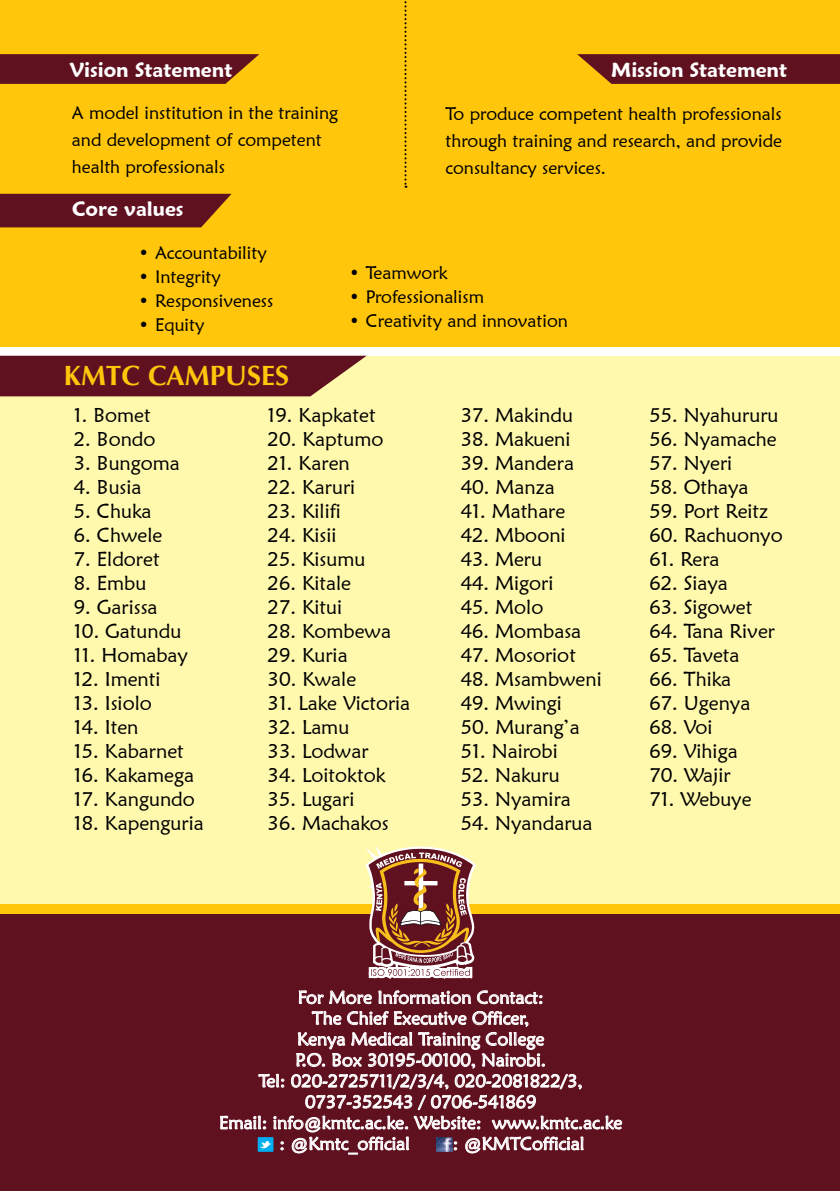
<style>
.page{position:relative;width:840px;height:1191px;background:#fff}
.page>*{position:absolute;margin:0;border:0;box-sizing:border-box;transform-origin:0 0}
.t1{font:700 28px "Optima LT Std";color:#ffc60b}
.t2{font:20px "Maiandra GD";color:#000}
.t3{font:600 20px "Maiandra GD";color:#fff}
.t4{font:18px/27px "Maiandra GD";color:#000}
.t5{font:18px "Maiandra GD";color:#fff}
</style>
<div class="page">
<div style="left:0;top:356px;width:839px;height:548px;background:#fff9ae"></div>
<div style="left:0;top:0;width:839px;height:346px;background:#ffc60b"></div>
<div style="left:0;top:904px;width:839px;height:287px;background:#5f1120"></div>
<div style="left:0;top:904px;width:839px;height:10px;background:#ffc60b"></div>
<svg style="left:0;top:356px;width:366px;height:40px;background:#6a212a"></svg>
<svg style="left:220px;top:1011px;width:402px;height:143px"></svg>
<svg style="left:298px;top:845px;width:244px;height:159px"></svg>
<svg style="left:577px;top:54px;width:262px;height:30px;background:#6a1e1e"></svg>
<svg style="left:0;top:54px;width:259px;height:30px;background:#6a1d1e"></svg>
<div style="left:0;top:194px;width:231px;height:33px;background:#5f1120"></div>
<svg style="left:404px;top:1px;width:2px;height:187px"></svg>
<p class="t3" style="left:70px;top:58px;width:164px">Vision Statement</p>
<p class="t3" style="left:611px;top:58px;width:177px">Mission Statement</p>
<p class="t4" style="left:445px;top:100px;width:338px;text-align:justify">To produce competent health professionals through training and research, and provide consultancy services.</p>
<p class="t4" style="left:72px;top:99px;width:268px">A model institution in the training and development of competent health professionals</p>
<p class="t3" style="left:72px;top:197px;width:113px">Core values</p>
<p class="t4" style="left:138px;top:239px;width:130px">• Accountability</p>
<p class="t4" style="left:138px;top:263px;width:84px">• Integrity</p>
<p class="t4" style="left:138px;top:287px;width:136px">• Responsiveness</p>
<p class="t4" style="left:138px;top:311px;width:67px">• Equity</p>
<h1 class="t1" style="left:64px;top:359px;width:226px">KMTC CAMPUSES</h1>
<p class="t4" style="left:349px;top:259px;width:100px">• Teamwork</p>
<p class="t4" style="left:349px;top:283px;width:136px">• Professionalism</p>
<p class="t4" style="left:349px;top:307px;width:220px">• Creativity and innovation</p>
<p class="t2" style="left:74px;top:403px;width:78px">1. Bomet</p>
<p class="t2" style="left:74px;top:427px;width:83px">2. Bondo</p>
<p class="t2" style="left:74px;top:451px;width:107px">3. Bungoma</p>
<p class="t2" style="left:74px;top:475px;width:69px">4. Busia</p>
<p class="t2" style="left:74px;top:499px;width:79px">5. Chuka</p>
<p class="t2" style="left:74px;top:523px;width:90px">6. Chwele</p>
<p class="t2" style="left:74px;top:547px;width:87px">7. Eldoret</p>
<p class="t2" style="left:74px;top:571px;width:74px">8. Embu</p>
<p class="t2" style="left:74px;top:595px;width:85px">9. Garissa</p>
<p class="t2" style="left:74px;top:619px;width:109px">10. Gatundu</p>
<p class="t2" style="left:74px;top:643px;width:115px">11. Homabay</p>
<p class="t2" style="left:74px;top:667px;width:88px">12. Imenti</p>
<p class="t2" style="left:74px;top:691px;width:79px">13. Isiolo</p>
<p class="t2" style="left:74px;top:715px;width:66px">14. Iten</p>
<p class="t2" style="left:74px;top:739px;width:111px">15. Kabarnet</p>
<p class="t2" style="left:74px;top:763px;width:122px">16. Kakamega</p>
<p class="t2" style="left:74px;top:787px;width:122px">17. Kangundo</p>
<p class="t2" style="left:74px;top:811px;width:131px">18. Kapenguria</p>
<p class="t2" style="left:267px;top:403px;width:109px">19. Kapkatet</p>
<p class="t2" style="left:267px;top:427px;width:117px">20. Kaptumo</p>
<p class="t2" style="left:267px;top:451px;width:84px">21. Karen</p>
<p class="t2" style="left:267px;top:475px;width:89px">22. Karuri</p>
<p class="t2" style="left:267px;top:499px;width:75px">23. Kilifi</p>
<p class="t2" style="left:267px;top:523px;width:70px">24. Kisii</p>
<p class="t2" style="left:267px;top:547px;width:99px">25. Kisumu</p>
<p class="t2" style="left:267px;top:571px;width:85px">26. Kitale</p>
<p class="t2" style="left:267px;top:595px;width:76px">27. Kitui</p>
<p class="t2" style="left:267px;top:619px;width:125px">28. Kombewa</p>
<p class="t2" style="left:267px;top:643px;width:81px">29. Kuria</p>
<p class="t2" style="left:267px;top:667px;width:90px">30. Kwale</p>
<p class="t2" style="left:267px;top:691px;width:144px">31. Lake Victoria</p>
<p class="t2" style="left:267px;top:715px;width:83px">32. Lamu</p>
<p class="t2" style="left:267px;top:739px;width:102px">33. Lodwar</p>
<p class="t2" style="left:267px;top:763px;width:120px">34. Loitoktok</p>
<p class="t2" style="left:267px;top:787px;width:88px">35. Lugari</p>
<p class="t2" style="left:267px;top:811px;width:123px">36. Machakos</p>
<p class="t2" style="left:460px;top:403px;width:114px">37. Makindu</p>
<p class="t2" style="left:460px;top:427px;width:111px">38. Makueni</p>
<p class="t2" style="left:460px;top:451px;width:115px">39. Mandera</p>
<p class="t2" style="left:460px;top:475px;width:95px">40. Manza</p>
<p class="t2" style="left:460px;top:499px;width:106px">41. Mathare</p>
<p class="t2" style="left:460px;top:523px;width:106px">42. Mbooni</p>
<p class="t2" style="left:460px;top:547px;width:83px">43. Meru</p>
<p class="t2" style="left:460px;top:571px;width:94px">44. Migori</p>
<p class="t2" style="left:460px;top:595px;width:84px">45. Molo</p>
<p class="t2" style="left:460px;top:619px;width:122px">46. Mombasa</p>
<p class="t2" style="left:460px;top:643px;width:117px">47. Mosoriot</p>
<p class="t2" style="left:460px;top:667px;width:142px">48. Msambweni</p>
<p class="t2" style="left:460px;top:691px;width:103px">49. Mwingi</p>
<p class="t2" style="left:460px;top:715px;width:120px">50. Murang’a</p>
<p class="t2" style="left:460px;top:739px;width:98px">51. Nairobi</p>
<p class="t2" style="left:460px;top:763px;width:100px">52. Nakuru</p>
<p class="t2" style="left:460px;top:787px;width:112px">53. Nyamira</p>
<p class="t2" style="left:460px;top:811px;width:133px">54. Nyandarua</p>
<p class="t2" style="left:649px;top:403px;width:130px">55. Nyahururu</p>
<p class="t2" style="left:649px;top:427px;width:129px">56. Nyamache</p>
<p class="t2" style="left:649px;top:451px;width:84px">57. Nyeri</p>
<p class="t2" style="left:649px;top:475px;width:101px">58. Othaya</p>
<p class="t2" style="left:649px;top:499px;width:120px">59. Port Reitz</p>
<p class="t2" style="left:649px;top:523px;width:135px">60. Rachuonyo</p>
<p class="t2" style="left:649px;top:547px;width:72px">61. Rera</p>
<p class="t2" style="left:649px;top:571px;width:80px">62. Siaya</p>
<p class="t2" style="left:649px;top:595px;width:104px">63. Sigowet</p>
<p class="t2" style="left:649px;top:619px;width:127px">64. Tana River</p>
<p class="t2" style="left:649px;top:643px;width:92px">65. Taveta</p>
<p class="t2" style="left:649px;top:667px;width:83px">66. Thika</p>
<p class="t2" style="left:649px;top:691px;width:102px">67. Ugenya</p>
<p class="t2" style="left:649px;top:715px;width:65px">68. Voi</p>
<p class="t2" style="left:649px;top:739px;width:90px">69. Vihiga</p>
<p class="t2" style="left:649px;top:763px;width:83px">70. Wajir</p>
<p class="t2" style="left:649px;top:787px;width:104px">71. Webuye</p>
<p class="t5" style="left:297px;top:986px;width:247px">For More Information Contact:</p>
<p class="t5" style="left:312px;top:1007px;width:218px">The Chief Executive Officer,</p>
<p class="t5" style="left:297px;top:1028px;width:249px">Kenya Medical Training College</p>
<p class="t5" style="left:295px;top:1049px;width:252px">P.O. Box 30195-00100, Nairobi.</p>
<p class="t5" style="left:258px;top:1069px;width:325px">Tel: 020-2725711/2/3/4, 020-2081822/3,</p>
<p class="t5" style="left:305px;top:1090px;width:233px">0737-352543 / 0706-541869</p>
<p class="t5" style="left:219px;top:1111px;width:404px">Email: info@kmtc.ac.ke. Website: www.kmtc.ac.ke</p>
<p class="t5" style="left:279px;top:1132px;width:132px">: @Kmtc_official</p>
<p class="t5" style="left:452px;top:1132px;width:133px">: @KMTCofficial</p>
</div>
